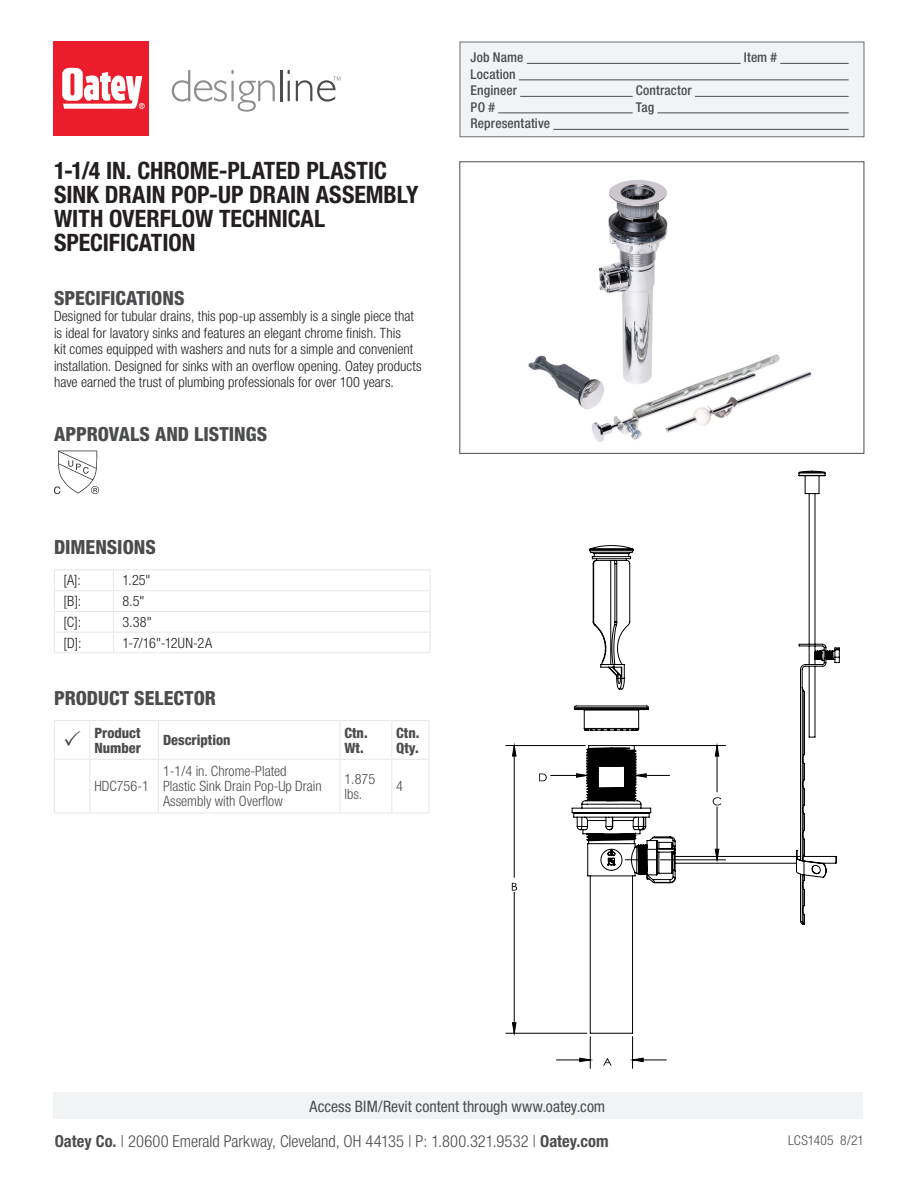
<style>
.page{position:relative;width:918px;height:1188px;background:#fff}
.page>*{position:absolute;margin:0;border:0;box-sizing:border-box;transform-origin:0 0}
.t1{font:700 condensed 24px/24px "Helvetica Neue LT Std";color:#231f20}
.Subheads{font:800 condensed 19.5px "Helvetica Neue LT Std";color:#4b4c4d}
.t2{font:300 condensed 16.5px "Helvetica Neue LT Std";color:#4b4c4d}
.t3{font:condensed 15.75px "Helvetica Neue LT Std";color:#4b4c4d}
.Copy{font:300 condensed 14.25px/16.5px "Helvetica Neue LT Std";color:#231f20}
.Table_Grid{font:300 condensed 14.25px/15px "Helvetica Neue LT Std";color:#4b4c4d}
.Table_Grid-2{font:800 condensed 14.25px/15px "Helvetica Neue LT Std";color:#4b4c4d}
.t4{font:500 condensed 13.5px "Helvetica Neue LT Std";letter-spacing:.01em;color:#4b4c4d}
.t5{font:300 condensed 13.5px "Helvetica Neue LT Std";letter-spacing:.005em;color:#4b4c4d}
.s1{font-weight:700}
</style>
<div class="page">
<div style="left:460px;top:42px;width:404px;height:95px;background:#f2f3f4;border:1px solid #6c6d70"></div>
<hr style="left:527px;top:63px;width:214px;height:1px;background:#4b4c4d">
<hr style="left:780px;top:63px;width:69px;height:1px;background:#4b4c4d">
<hr style="left:519px;top:80px;width:330px;height:1px;background:#4b4c4d">
<hr style="left:520px;top:96px;width:113px;height:1px;background:#4b4c4d">
<hr style="left:695px;top:96px;width:154px;height:1px;background:#4b4c4d">
<hr style="left:498px;top:113px;width:135px;height:1px;background:#4b4c4d">
<hr style="left:657px;top:113px;width:192px;height:1px;background:#4b4c4d">
<hr style="left:553px;top:129px;width:296px;height:1px;background:#4b4c4d">
<svg style="left:54px;top:451px;width:45px;height:43px"></svg>
<hr style="left:54px;top:569px;width:59px;height:1px;background:#e6e7e9">
<hr style="left:113px;top:569px;width:317px;height:1px;background:#e6e7e9">
<svg style="left:54px;top:570px;width:377px;height:83px"></svg>
<hr style="left:54px;top:652px;width:59px;height:1px;background:#e6e7e9">
<hr style="left:113px;top:652px;width:317px;height:1px;background:#e6e7e9">
<hr style="left:54px;top:720px;width:36px;height:1px;background:#e6e7e9">
<hr style="left:90px;top:720px;width:69px;height:1px;background:#e6e7e9">
<hr style="left:159px;top:720px;width:181px;height:1px;background:#e6e7e9">
<hr style="left:340px;top:720px;width:52px;height:1px;background:#e6e7e9">
<hr style="left:392px;top:720px;width:37px;height:1px;background:#e6e7e9">
<hr style="left:429px;top:721px;width:1px;height:38px;background:#e6e7e9">
<hr style="left:429px;top:760px;width:1px;height:53px;background:#e6e7e9">
<hr style="left:54px;top:813px;width:36px;height:1px;background:#e6e7e9">
<hr style="left:90px;top:813px;width:69px;height:1px;background:#e6e7e9">
<hr style="left:159px;top:813px;width:181px;height:1px;background:#e6e7e9">
<hr style="left:340px;top:813px;width:52px;height:1px;background:#e6e7e9">
<hr style="left:392px;top:813px;width:37px;height:1px;background:#e6e7e9">
<div style="left:53px;top:1092px;width:810px;height:27px;background:#f2f3f4"></div>
<div style="left:53px;top:42px;width:96px;height:94px;background:#eb1c2c"></div>
<svg style="left:62px;top:68px;width:83px;height:41px"></svg>
<img style="left:528px;top:180px;width:284px;height:262px">
<svg style="left:603px;top:1062px;width:9px;height:4px"></svg>
<hr style="left:590px;top:1037px;width:1px;height:31px;background:#000">
<hr style="left:632px;top:1037px;width:1px;height:31px;background:#000">
<hr style="left:506px;top:1033px;width:81px;height:1px;background:#000">
<hr style="left:506px;top:745px;width:79px;height:1px;background:#000">
<svg style="left:512px;top:746px;width:155px;height:316px"></svg>
<svg style="left:571px;top:471px;width:269px;height:563px"></svg>
<svg style="left:172px;top:70px;width:103px;height:42px"></svg>
<hr style="left:280px;top:70px;width:2px;height:31px;background:#4b4c4d">
<hr style="left:288px;top:81px;width:2px;height:20px;background:#4b4c4d">
<svg style="left:296px;top:77px;width:44px;height:25px"></svg>
<svg style="left:54px;top:721px;width:375px;height:92px"></svg>
<p class="t1" style="left:54px;top:158px;width:366px">1-1/4 IN. CHROME-PLATED PLASTIC<br>SINK DRAIN POP-UP DRAIN ASSEMBLY<br>WITH OVERFLOW TECHNICAL<br>SPECIFICATION</p>
<p class="Subheads" style="left:54px;top:286px;width:132px">SPECIFICATIONS</p>
<p class="Copy" style="left:54px;top:308px;width:369px">Designed for tubular drains, this pop-up assembly is a single piece that is ideal for lavatory sinks and features an elegant chrome finish. This<br>kit comes equipped with washers and nuts for a simple and convenient installation. Designed for sinks with an overflow opening. Oatey products have earned the trust of plumbing professionals for over 100 years.</p>
<p class="Subheads" style="left:54px;top:422px;width:215px">APPROVALS AND LISTINGS</p>
<p class="Subheads" style="left:54px;top:535px;width:103px">DIMENSIONS</p>
<p class="Copy" style="left:63px;top:572px;width:19px">[A]:</p>
<p class="Copy" style="left:122px;top:572px;width:30px">1.25"</p>
<p class="Copy" style="left:63px;top:593px;width:19px">[B]:</p>
<p class="Copy" style="left:122px;top:593px;width:24px">8.5"</p>
<p class="Copy" style="left:63px;top:613px;width:19px">[C]:</p>
<p class="Copy" style="left:122px;top:613px;width:31px">3.38"</p>
<p class="Copy" style="left:63px;top:634px;width:20px">[D]:</p>
<p class="Copy" style="left:122px;top:634px;width:91px">1-7/16"-12UN-2A</p>
<p class="Subheads" style="left:54px;top:686px;width:164px">PRODUCT SELECTOR</p>
<p class="Table_Grid-2" style="left:94px;top:725px;width:48px">Product<br>Number</p>
<p class="Table_Grid-2" style="left:163px;top:732px;width:69px">Description</p>
<p class="Table_Grid-2" style="left:344px;top:725px;width:25px">Ctn.<br>Wt.</p>
<p class="Table_Grid-2" style="left:396px;top:725px;width:25px">Ctn.<br>Qty.</p>
<p class="Table_Grid" style="left:94px;top:779px;width:56px">HDC756-1</p>
<p class="Table_Grid" style="left:163px;top:764px;width:160px">1-1/4 in. Chrome-Plated<br>Plastic Sink Drain Pop-Up Drain<br>Assembly with Overflow</p>
<p class="Table_Grid" style="left:344px;top:771px;width:32px">1.875 lbs.</p>
<p class="Table_Grid" style="left:396px;top:779px;width:8px">4</p>
<p class="t4" style="left:471px;top:49px;width:54px">Job Name</p>
<p class="t4" style="left:744px;top:49px;width:35px">Item #</p>
<p class="t4" style="left:471px;top:66px;width:47px">Location</p>
<p class="t4" style="left:471px;top:82px;width:48px">Engineer</p>
<p class="t4" style="left:636px;top:82px;width:57px">Contractor</p>
<p class="t4" style="left:471px;top:99px;width:26px">PO #</p>
<p class="t4" style="left:636px;top:99px;width:20px">Tag</p>
<p class="t4" style="left:471px;top:115px;width:81px">Representative</p>
<p class="t3" style="left:310px;top:1097px;width:297px">Access BIM/Revit content through www.oatey.com</p>
<p class="t2" style="left:55px;top:1131px;width:555px"><span class="s1">Oatey Co.</span> | 20600 Emerald Parkway, Cleveland, OH 44135 | P: 1.800.321.9532 | <span class="s1">Oatey.com</span></p>
<p class="t5" style="left:788px;top:1132px;width:77px">LCS1405 8/21</p>
</div>
